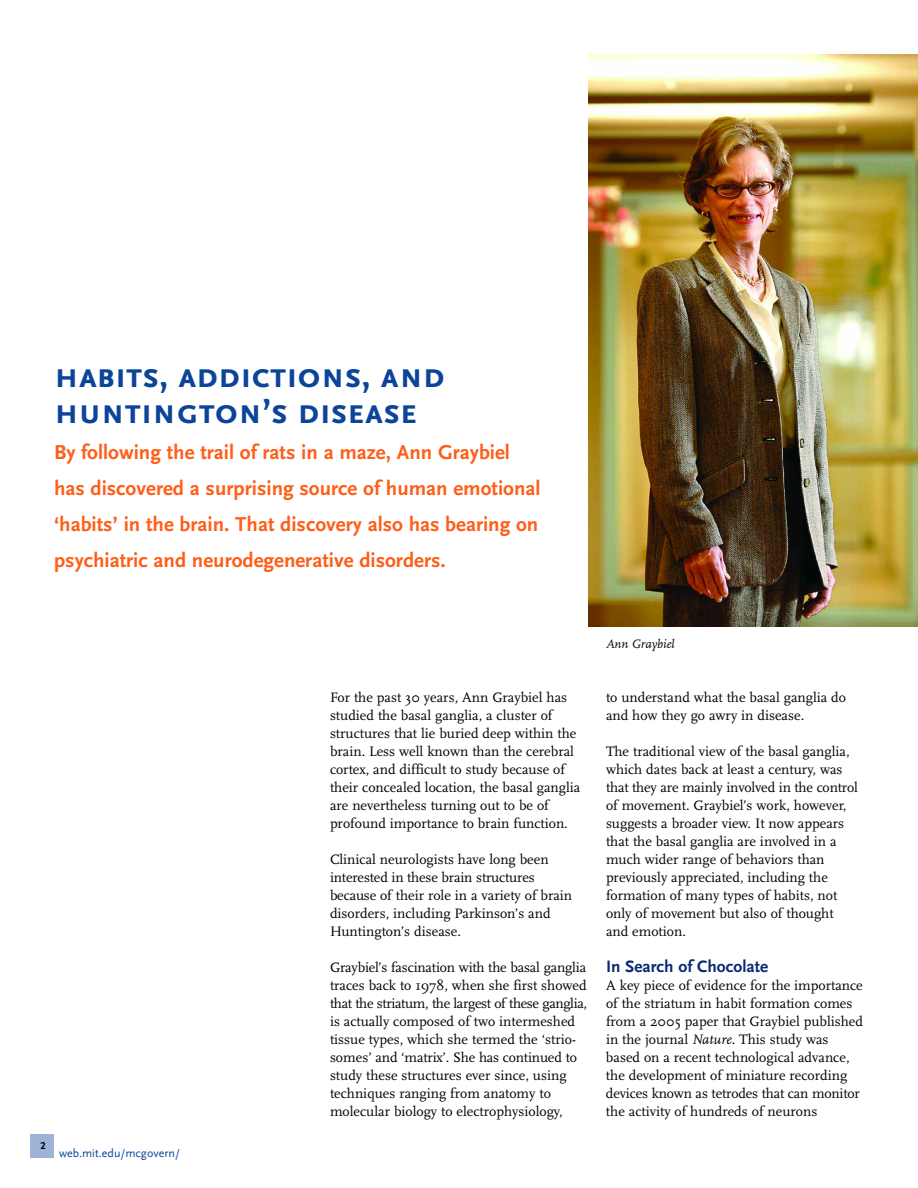
<style>
.page{position:relative;width:918px;height:1188px;background:#fff}
.page>*{position:absolute;margin:0;border:0;box-sizing:border-box;transform-origin:0 0}
.t1{font:700 36px/36px "Scala Sans Caps";color:#0b4499}
.t2{font:700 21px/36px "Scala Sans";color:#fe5e18}
.t3{font:700 17.25px "Scala Sans";color:#0a2972}
.t4{font:14.25px/18px "Scala";color:#000}
.t5{font:italic 12.75px "Scala";color:#000}
.t6{font:12px "Scala Sans";color:#0b4499}
.t7{font:700 10.5px "Scala Sans Caps";color:#000}
.s1{font-style:italic}
</style>
<div class="page">
<div style="left:31px;top:1134px;width:23px;height:23px;background:#9eb4d6"></div>
<img style="left:588px;top:54px;width:330px;height:572px">
<h1 class="t1" style="left:54px;top:357px;width:393px">habits, addictions, and huntington’s disease</h1>
<h2 class="t2" style="left:54px;top:436px;width:488px">By following the trail of rats in a maze, Ann Graybiel has discovered a surprising source of human emotional ‘habits’ in the brain. That discovery also has bearing on psychiatric and neurodegenerative disorders.</h2>
<p class="t7" style="left:40px;top:1139px;width:7px">2</p>
<p class="t6" style="left:59px;top:1149px;width:122px">web.mit.edu/mcgovern/</p>
<p class="t4" style="left:330px;top:688px;width:252px">For the past 30 years, Ann Graybiel has studied the basal ganglia, a cluster of structures that lie buried deep within the brain. Less well known than the cerebral cortex, and difficult to study because of their concealed location, the basal ganglia are nevertheless turning out to be of profound importance to brain function.</p>
<p class="t4" style="left:330px;top:850px;width:244px">Clinical neurologists have long been interested in these brain structures because of their role in a variety of brain disorders, including Parkinson’s and Huntington’s disease.</p>
<p class="t4" style="left:330px;top:958px;width:259px">Graybiel’s fascination with the basal ganglia traces back to 1978, when she first showed that the striatum, the largest of these ganglia, is actually composed of two intermeshed tissue types, which she termed the ‘strio&shy;somes’ and ‘matrix’. She has continued to study these structures ever since, using techniques ranging from anatomy to molecular biology to electrophysiology,</p>
<p class="t5" style="left:606px;top:636px;width:70px">Ann Graybiel</p>
<p class="t4" style="left:606px;top:688px;width:242px">to understand what the basal ganglia do and how they go awry in disease.</p>
<p class="t4" style="left:606px;top:742px;width:253px">The traditional view of the basal ganglia, which dates back at least a century, was that they are mainly involved in the control of movement. Graybiel’s work, however, suggests a broader view. It now appears that the basal ganglia are involved in a much wider range of behaviors than previously appreciated, including the formation of many types of habits, not only of movement but also of thought and emotion.</p>
<p class="t3" style="left:606px;top:959px;width:164px">In Search of Chocolate</p>
<p class="t4" style="left:606px;top:976px;width:259px">A key piece of evidence for the importance of the striatum in habit formation comes from a 2005 paper that Graybiel published in the journal <span class="s1">Nature</span>. This study was based on a recent technological advance, the development of miniature recording devices known as tetrodes that can monitor the activity of hundreds of neurons</p>
</div>
